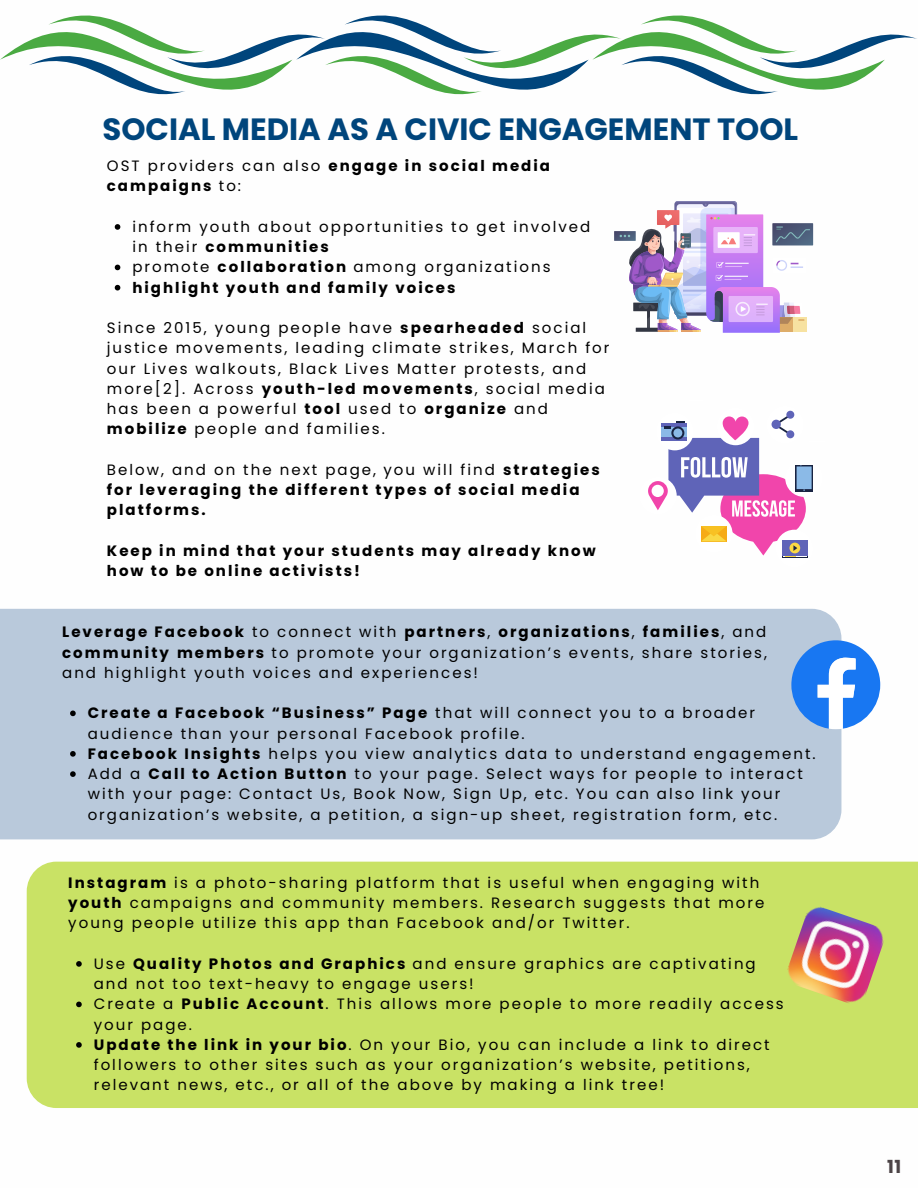
<style>
.page{position:relative;width:918px;height:1188px;background:#fff}
.page>*{position:absolute;margin:0;border:0;box-sizing:border-box;transform-origin:0 0}
.t1{font:700 30.75px "Poppins";color:#00457c}
.t2{font:700 18px "Poppins";color:#4c4446}
.t3{font:15px/20.2px "Poppins";letter-spacing:.135em;color:#000}
.t4{font:700 15px/20.2px "Poppins";letter-spacing:.135em;color:#000}
.s1{font-weight:400}
.s2{font-weight:700}
</style>
<div class="page">
<svg style="left:614px;top:201px;width:199px;height:132px"></svg>
<svg style="left:648px;top:410px;width:165px;height:148px"></svg>
<svg style="left:115px;top:224px;width:5px;height:6px"></svg>
<svg style="left:115px;top:265px;width:5px;height:5px"></svg>
<svg style="left:115px;top:285px;width:5px;height:5px"></svg>
<svg style="left:29px;top:15px;width:888px;height:80px"></svg>
<svg style="left:592px;top:15px;width:293px;height:80px"></svg>
<div style="left:0;top:609px;width:841px;height:230px;background:#b9c9db"></div>
<svg style="left:70px;top:711px;width:6px;height:5px"></svg>
<svg style="left:70px;top:751px;width:6px;height:6px"></svg>
<svg style="left:70px;top:771px;width:6px;height:6px"></svg>
<div style="left:27px;top:862px;width:891px;height:246px;background:#c9e265"></div>
<svg style="left:76px;top:961px;width:6px;height:6px"></svg>
<svg style="left:76px;top:1002px;width:6px;height:5px"></svg>
<svg style="left:76px;top:1042px;width:6px;height:6px"></svg>
<svg style="left:791px;top:640px;width:89px;height:89px"></svg>
<img style="left:783px;top:903px;width:105px;height:105px">
<h1 class="t1" style="left:103px;top:107px;width:697px">SOCIAL MEDIA AS A CIVIC ENGAGEMENT TOOL</h1>
<p class="t4" style="left:107px;top:156px;width:445px"><span class="s1">OST providers can also</span> engage in social media campaigns <span class="s1">to:</span></p>
<p class="t3" style="left:132px;top:217px;width:460px">inform youth about opportunities to get involved in their <span class="s2">communities<br></span>promote <span class="s2">collaboration</span> among organizations <span class="s2">highlight youth and family voices</span></p>
<p class="t3" style="left:107px;top:318px;width:504px">Since 2015, young people have <span class="s2">spearheaded</span> social justice movements, leading climate strikes, March for our Lives walkouts, Black Lives Matter protests, and more[2]. Across <span class="s2">youth-led movements</span>, social media has been a powerful <span class="s2">tool</span> used to <span class="s2">organize</span> and <span class="s2">mobilize</span> people and families.</p>
<p class="t4" style="left:107px;top:460px;width:495px"><span class="s1">Below, and on the next page, you will find</span> strategies for leveraging the different types of social media platforms.</p>
<p class="t4" style="left:107px;top:541px;width:490px">Keep in mind that your students may already know how to be online activists!</p>
<p class="t3" style="left:62px;top:622px;width:706px;text-align:justify"><span class="s2">Leverage Facebook</span> to connect with <span class="s2">partners</span>, <span class="s2">organizations</span>, <span class="s2">families</span>, and <span class="s2">community members</span> to promote your organization’s events, share stories, and highlight youth voices and experiences!</p>
<p class="t3" style="left:88px;top:703px;width:730px"><span class="s2">Create a Facebook “Business” Page</span> that will connect you to a broader audience than your personal Facebook profile.<br><span class="s2">Facebook Insights</span> helps you view analytics data to understand engagement.<br>Add a <span class="s2">Call to Action Button</span> to your page. Select ways for people to interact with your page: Contact Us, Book Now, Sign Up, etc. You can also link your organization’s website, a petition, a sign-up sheet, registration form, etc.</p>
<p class="t3" style="left:68px;top:873px;width:698px"><span class="s2">Instagram</span> is a photo-sharing platform that is useful when engaging with <span class="s2">youth</span> campaigns and community members. Research suggests that more young people utilize this app than Facebook and/or Twitter.</p>
<p class="t3" style="left:94px;top:954px;width:691px">Use <span class="s2">Quality Photos and Graphics</span> and ensure graphics are captivating and not too text-heavy to engage users!<br>Create a <span class="s2">Public Account</span>. This allows more people to more readily access your page.<br><span class="s2">Update the link in your bio</span>. On your Bio, you can include a link to direct followers to other sites such as your organization’s website, petitions, relevant news, etc., or all of the above by making a link tree!</p>
<p class="t2" style="left:887px;top:1154px;width:15px">11</p>
</div>
